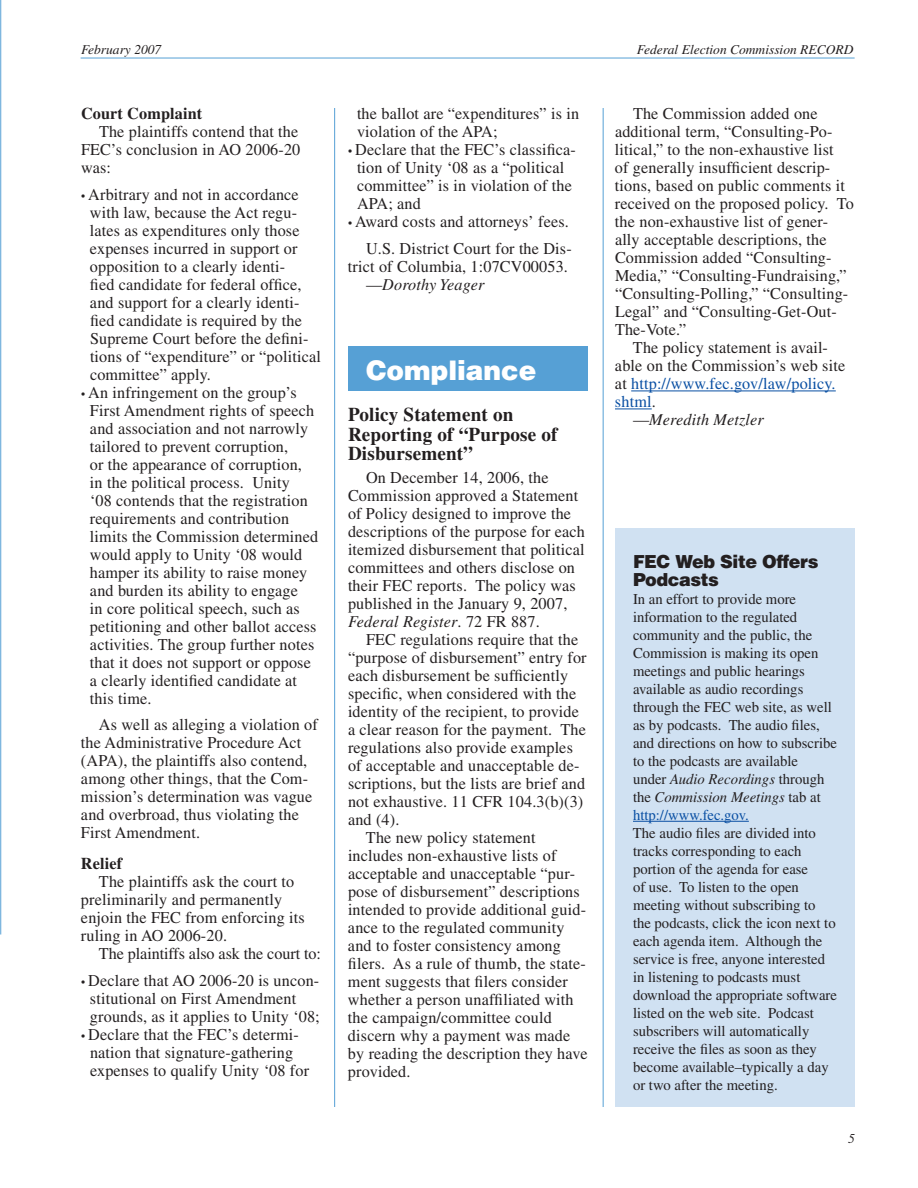
<style>
.page{position:relative;width:918px;height:1188px;background:#fff}
.page>*{position:absolute;margin:0;border:0;box-sizing:border-box;transform-origin:0 0}
.t1{font:900 27px "Helvetica LT Std";color:#fff}
.t2{font:700 19.5px/19.5px "Times LT Std";letter-spacing:.01em;color:#231f20}
.t3{font:900 18px/18px "Helvetica LT Std";letter-spacing:-.025em;color:#231f20}
.t4{font:16.5px/18px "Times LT Std";letter-spacing:.01em;color:#231f20}
.t5{font:16.5px "Times LT Std";letter-spacing:.01em;color:#094fa3}
.t6{font:700 16.5px "Times LT Std";letter-spacing:.01em;color:#231f20}
.t7{font:italic 16.5px "Times LT Std";letter-spacing:.01em;color:#231f20}
.t8{font:15px/18px "Times LT Std";color:#231f20}
.t9{font:italic 13.5px "Times LT Std";color:#231f20}
.s1{font-size:12px}
.s2{font-style:italic}
.s3{color:#231f20}
.s4{font-style:normal}
.s5{color:#094fa3}
</style>
<div class="page">
<hr style="left:81px;top:58px;width:774px;height:1px;background:#56a0d5">
<hr style="left:334px;top:108px;width:1px;height:999px;background:#56a0d5">
<hr style="left:0;top:0;width:1px;height:934px;background:#56a0d5">
<hr style="left:603px;top:108px;width:1px;height:999px;background:#56a0d5">
<div style="left:348px;top:346px;width:240px;height:45px;background:#56a0d5"></div>
<div style="left:615px;top:528px;width:240px;height:579px;background:#d0e1f2"></div>
<hr style="left:633px;top:821px;width:116px;height:1px;background:#094fa3">
<hr style="left:631px;top:391px;width:205px;height:1px;background:#094fa3">
<hr style="left:615px;top:409px;width:37px;height:1px;background:#094fa3">
<p class="t9" style="left:81px;top:42px;width:82px">February 2007</p>
<p class="t9" style="left:637px;top:42px;width:218px">Federal Election Commission RECORD</p>
<p class="t6" style="left:81px;top:104px;width:123px">Court Complaint</p>
<p class="t4" style="left:81px;top:123px;width:221px;text-indent:18px">The plaintiffs contend that the<br>FEC’s conclusion in AO 2006-20 was:</p>
<p class="t4" style="left:90px;top:185px;width:232px;text-indent:-9px"><span class="s1">•</span> Arbitrary and not in accordance with law, because the Act regu&shy;lates as expenditures only those expenses incurred in support or opposition to a clearly identi-<br>fied candidate for federal office, and support for a clearly identi&shy;fied candidate is required by the<br>Supreme Court before the defini&shy;tions of “expenditure” or “political committee” apply.</p>
<p class="t4" style="left:90px;top:383px;width:230px;text-indent:-9px"><span class="s1">•</span> An infringement on the group’s<br>First Amendment rights of speech and association and not narrowly tailored to prevent corruption,<br>or the appearance of corruption, in the political process. Unity<br>‘08 contends that the registration requirements and contribution limits the Commission determined would apply to Unity ‘08 would hamper its ability to raise money and burden its ability to engage<br>in core political speech, such as petitioning and other ballot access activities. The group further notes that it does not support or oppose a clearly identified candidate at this time.</p>
<p class="t4" style="left:81px;top:715px;width:238px;text-indent:18px">As well as alleging a violation of the Administrative Procedure Act (APA), the plaintiffs also contend, among other things, that the Com&shy;mission’s determination was vague and overbroad, thus violating the<br>First Amendment.</p>
<p class="t6" style="left:81px;top:854px;width:43px">Relief</p>
<p class="t4" style="left:81px;top:873px;width:225px;text-indent:18px">The plaintiffs ask the court to preliminarily and permanently enjoin the FEC from enforcing its ruling in AO 2006-20.</p>
<p class="t4" style="left:99px;top:945px;width:223px">The plaintiffs also ask the court to:</p>
<p class="t4" style="left:90px;top:971px;width:231px;text-indent:-9px"><span class="s1">•</span> Declare that AO 2006-20 is uncon&shy;stitutional on First Amendment grounds, as it applies to Unity ‘08;</p>
<p class="t4" style="left:90px;top:1025px;width:221px;text-indent:-9px"><span class="s1">•</span> Declare that the FEC’s determi&shy;nation that signature-gathering expenses to qualify Unity ‘08 for</p>
<p class="t4" style="left:357px;top:105px;width:224px">the ballot are “expenditures” is in violation of the APA;</p>
<p class="t4" style="left:357px;top:141px;width:221px;text-indent:-9px"><span class="s1">•</span> Declare that the FEC’s classifica&shy;tion of Unity ‘08 as a “political committee” is in violation of the<br>APA; and</p>
<p class="t4" style="left:348px;top:209px;width:225px;line-height:26.2px;text-align:right"><span class="s1">•</span> Award costs and attorneys’ fees.<br>U.S. District Court for the Dis-</p>
<p class="t4" style="left:366px;top:257px;width:204px;text-indent:-18px">trict of Columbia, 1:07CV00053. —<span class="s2">Dorothy Yeager</span></p>
<h1 class="t1" style="left:366px;top:353px;width:172px">Compliance</h1>
<p class="t2" style="left:348px;top:404px;width:211px">Policy Statement on<br>Reporting of “Purpose of<br>Disbursement”</p>
<p class="t4" style="left:348px;top:468px;width:238px;text-indent:18px">On December 14, 2006, the<br>Commission approved a Statement of Policy designed to improve the descriptions of the purpose for each itemized disbursement that political committees and others disclose on their FEC reports. The policy was published in the January 9, 2007,<br><span class="s2">Federal Register</span>. 72 FR 887.</p>
<p class="t4" style="left:366px;top:630px;width:214px">FEC regulations require that the</p>
<p class="t4" style="left:348px;top:648px;width:240px">“purpose of disbursement” entry for</p>
<p class="t4" style="left:348px;top:666px;width:222px">each disbursement be sufficiently</p>
<p class="t4" style="left:348px;top:684px;width:230px">specific, when considered with the</p>
<p class="t4" style="left:348px;top:702px;width:233px">identity of the recipient, to provide</p>
<p class="t4" style="left:348px;top:720px;width:239px">a clear reason for the payment. The</p>
<p class="t4" style="left:348px;top:738px;width:226px">regulations also provide examples</p>
<p class="t4" style="left:348px;top:756px;width:233px">of acceptable and unacceptable de-</p>
<p class="t4" style="left:348px;top:774px;width:239px">scriptions, but the lists are brief and</p>
<p class="t4" style="left:348px;top:792px;width:237px">not exhaustive. 11 CFR 104.3(b)(3)</p>
<p class="t4" style="left:348px;top:810px;width:53px">and (4).</p>
<p class="t4" style="left:366px;top:828px;width:171px">The new policy statement</p>
<p class="t4" style="left:348px;top:846px;width:210px">includes non-exhaustive lists of</p>
<p class="t4" style="left:348px;top:864px;width:229px">acceptable and unacceptable “pur-</p>
<p class="t4" style="left:348px;top:882px;width:233px">pose of disbursement” descriptions</p>
<p class="t4" style="left:348px;top:900px;width:240px">intended to provide additional guid-</p>
<p class="t4" style="left:348px;top:918px;width:218px">ance to the regulated community</p>
<p class="t4" style="left:348px;top:936px;width:214px">and to foster consistency among</p>
<p class="t4" style="left:348px;top:954px;width:239px">filers. As a rule of thumb, the state-</p>
<p class="t4" style="left:348px;top:972px;width:221px">ment suggests that filers consider</p>
<p class="t4" style="left:348px;top:990px;width:227px">whether a person unaffiliated with</p>
<p class="t4" style="left:348px;top:1008px;width:205px">the campaign/committee could</p>
<p class="t4" style="left:348px;top:1026px;width:224px">discern why a payment was made</p>
<p class="t4" style="left:348px;top:1044px;width:241px">by reading the description they have</p>
<p class="t4" style="left:348px;top:1062px;width:64px">provided.</p>
<p class="t4" style="left:633px;top:105px;width:186px">The Commission added one</p>
<p class="t4" style="left:615px;top:123px;width:219px">additional term, “Consulting-Po-</p>
<p class="t4" style="left:615px;top:141px;width:220px">litical,” to the non-exhaustive list</p>
<p class="t4" style="left:615px;top:159px;width:217px">of generally insufficient descrip-</p>
<p class="t4" style="left:615px;top:177px;width:231px">tions, based on public comments it</p>
<p class="t4" style="left:615px;top:195px;width:240px">received on the proposed policy. To</p>
<p class="t4" style="left:615px;top:213px;width:215px">the non-exhaustive list of gener-</p>
<p class="t4" style="left:615px;top:231px;width:213px">ally acceptable descriptions, the</p>
<p class="t4" style="left:615px;top:249px;width:218px">Commission added “Consulting-</p>
<p class="t4" style="left:615px;top:267px;width:233px">Media,” “Consulting-Fundraising,”</p>
<p class="t4" style="left:615px;top:285px;width:235px">“Consulting-Polling,” “Consulting-</p>
<p class="t4" style="left:615px;top:303px;width:223px">Legal” and “Consulting-Get-Out-</p>
<p class="t4" style="left:615px;top:321px;width:73px">The-Vote.”</p>
<p class="t4" style="left:633px;top:339px;width:197px">The policy statement is avail-</p>
<p class="t4" style="left:615px;top:357px;width:232px">able on the Commission’s web site</p>
<p class="t5" style="left:615px;top:374px;width:222px"><span class="s3">at</span> http://www.fec.gov/law/policy.</p>
<p class="t5" style="left:615px;top:392px;width:42px">shtml<span class="s3">.</span></p>
<p class="t7" style="left:633px;top:411px;width:132px"><span class="s4">—</span>Meredith Metzler</p>
<p class="t3" style="left:633px;top:552px;width:187px">FEC Web Site Offers<br>Podcasts</p>
<p class="t8" style="left:633px;top:590px;width:205px">In an effort to provide more information to the regulated community and the public, the<br>Commission is making its open meetings and public hearings available as audio recordings through the FEC web site, as well as by podcasts. The audio files, and directions on how to subscribe to the podcasts are available<br>under <span class="s2">Audio Recordings</span> through the <span class="s2">Commission Meetings</span> tab at <span class="s5">http://www.fec.gov.</span></p>
<p class="t8" style="left:633px;top:824px;width:206px">The audio files are divided into tracks corresponding to each portion of the agenda for ease<br>of use. To listen to the open meeting without subscribing to the podcasts, click the icon next to each agenda item. Although the service is free, anyone interested in listening to podcasts must download the appropriate software listed on the web site. Podcast subscribers will automatically receive the files as soon as they become available–typically a day or two after the meeting.</p>
<p class="t9" style="left:848px;top:1131px;width:8px">5</p>
</div>
